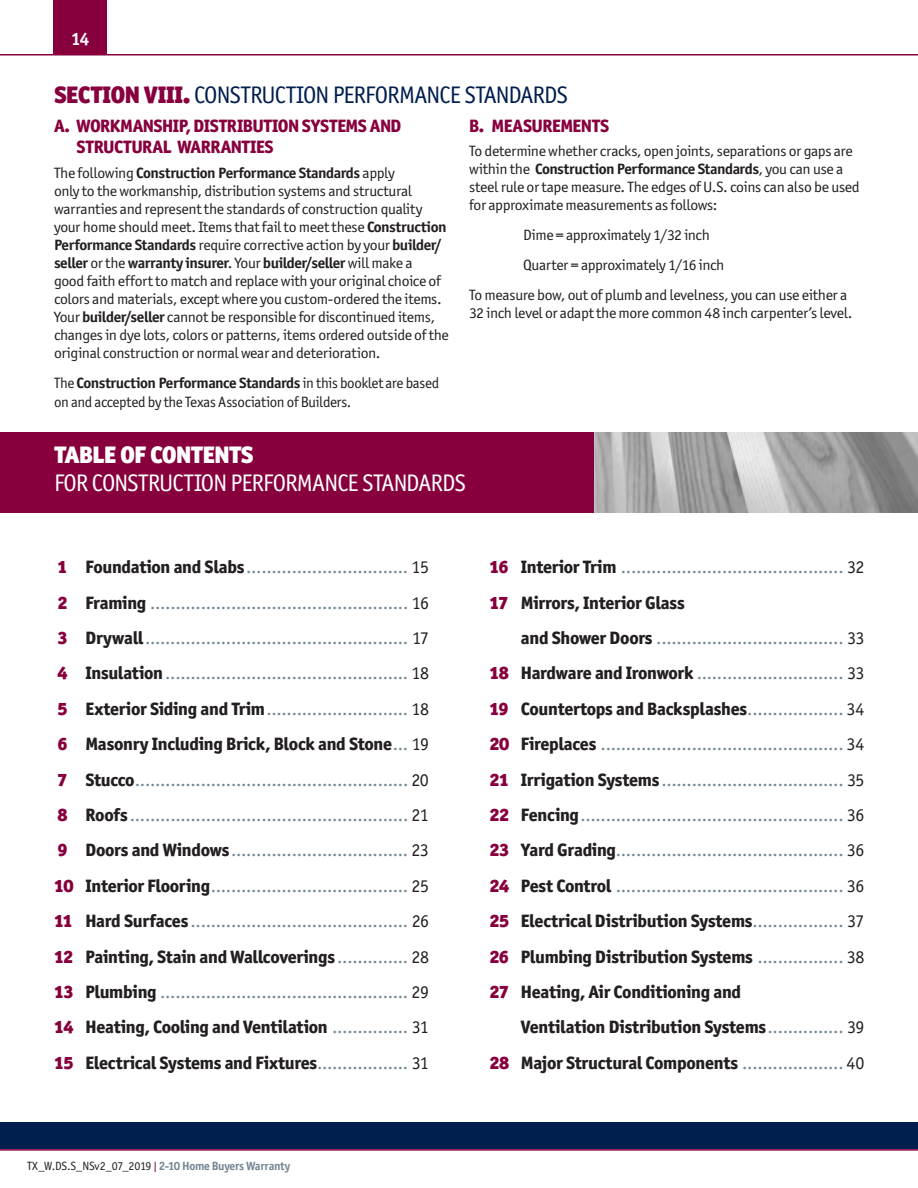
<style>
.page{position:relative;width:918px;height:1188px;background:#fff}
.page>*{position:absolute;margin:0;border:0;box-sizing:border-box;transform-origin:0 0}
.t1{font:24px "Officina Sans ITC Std";letter-spacing:-.035em;color:#001e4e}
.t2{font:24px "Officina Sans ITC Std";letter-spacing:-.035em;color:#fff}
.t3{font:900 24px "Officina Sans ITC Std";letter-spacing:-.03em;color:#fff}
.t4{font:18px "Officina Sans ITC Std";letter-spacing:-.03em;color:#728593}
.t5{font:800 18px "Officina Sans ITC Std";letter-spacing:-.02em;color:#231f20}
.Lettered_Sub_Head{font:800 18px/21.6px "Officina Sans ITC Std";letter-spacing:-.03em;color:#87003d}
.t6{font:700 18px "Officina Sans ITC Std";color:#fff}
.List_Paragraph{font:15px/18px "Officina Sans ITC Std";letter-spacing:-.025em;color:#231f20;scale:1.05 1}
.List_Paragraph-2{font:15px/18.9px "Officina Sans ITC Std";letter-spacing:-.025em;color:#231f20}
.t7{font:12px "Officina Sans ITC Std";letter-spacing:-.02em;color:#231f20}
.s1{font-weight:900;color:#87003d}
.s2{font-weight:700}
.s3{font-weight:800;color:#231f20}
.s4{color:#231f20}
.s5{font-weight:400;color:#728593}
.s6{font-weight:400}
.s7{color:#87003d}
.s8{font-weight:700;color:#728593}
</style>
<div class="page">
<hr style="left:917px;top:56px;width:1px;height:43px;background:#728593">
<hr style="left:0;top:1149px;width:918px;height:2px;background:#87003d">
<hr style="left:0;top:54px;width:918px;height:2px;background:#87003d">
<div style="left:53px;top:0;width:54px;height:54px;background:#87003d"></div>
<div style="left:0;top:432px;width:918px;height:81px;background:#87003d"></div>
<div style="left:0;top:1122px;width:918px;height:27px;background:#001e4e"></div>
<img style="left:594px;top:432px;width:324px;height:81px">
<p class="t6" style="left:71px;top:28px;width:20px">14</p>
<p class="t1" style="left:54px;top:81px;width:516px"><span class="s1">SECTION VIII.</span> CONSTRUCTION PERFORMANCE STANDARDS</p>
<p class="Lettered_Sub_Head" style="left:76px;top:114px;width:327px;text-indent:-22px">A. WORKMANSHIP, DISTRIBUTION SYSTEMS AND<br>STRUCTURAL WARRANTIES</p>
<p class="List_Paragraph" style="left:54px;top:164px;width:378px">The following <span class="s2">Construction Performance Standards</span> apply<br>only to the workmanship, distribution systems and structural warranties and represent the standards of construction quality your home should meet. Items that fail to meet these <span class="s2">Construction Performance Standards</span> require corrective action by your <span class="s2">builder/ seller</span> or the <span class="s2">warranty insurer</span>. Your <span class="s2">builder/seller</span> will make a<br>good faith effort to match and replace with your original choice of colors and materials, except where you custom-ordered the items.<br>Your <span class="s2">builder/seller</span> cannot be responsible for discontinued items, changes in dye lots, colors or patterns, items ordered outside of the original construction or normal wear and deterioration.</p>
<p class="List_Paragraph-2" style="left:54px;top:373px;width:387px">The <span class="s2">Construction Performance Standards</span> in this booklet are based on and accepted by the Texas Association of Builders.</p>
<p class="Lettered_Sub_Head" style="left:469px;top:114px;width:142px">B. MEASUREMENTS</p>
<p class="List_Paragraph" style="left:469px;top:142px;width:374px">To determine whether cracks, open joints, separations or gaps are within the <span class="s2">Construction Performance Standards</span>, you can use a steel rule or tape measure. The edges of U.S. coins can also be used for approximate measurements as follows:</p>
<p class="List_Paragraph" style="left:523px;top:226px;width:179px">Dime = approximately 1/32 inch</p>
<p class="List_Paragraph" style="left:523px;top:256px;width:193px">Quarter = approximately 1/16 inch</p>
<p class="List_Paragraph" style="left:469px;top:286px;width:367px">To measure bow, out of plumb and levelness, you can use either a<br>32 inch level or adapt the more common 48 inch carpenter’s level.</p>
<p class="t3" style="left:54px;top:439px;width:201px">TABLE OF CONTENTS</p>
<p class="t2" style="left:54px;top:469px;width:413px">FOR CONSTRUCTION PERFORMANCE STANDARDS</p>
<p class="t4" style="left:58px;top:557px;width:373px"><span class="s1">1</span> <span class="s3">Foundation and Slabs</span>................................ <span class="s4">15</span></p>
<p class="t4" style="left:58px;top:592px;width:373px"><span class="s1">2</span> <span class="s3">Framing</span> ................................................... <span class="s4">16</span></p>
<p class="t4" style="left:58px;top:628px;width:373px"><span class="s1">3</span> <span class="s3">Drywall</span>.................................................... <span class="s4">17</span></p>
<p class="t4" style="left:58px;top:663px;width:373px"><span class="s1">4</span> <span class="s3">Insulation</span>................................................ <span class="s4">18</span></p>
<p class="t4" style="left:58px;top:698px;width:373px"><span class="s1">5</span> <span class="s3">Exterior Siding and Trim</span>............................ <span class="s4">18</span></p>
<p class="t5" style="left:58px;top:733px;width:373px"><span class="s1">6</span> Masonry Including Brick, Block and Stone<span class="s5">...</span> <span class="s6">19</span></p>
<p class="t4" style="left:58px;top:769px;width:373px"><span class="s1">7</span> <span class="s3">Stucco</span>...................................................... <span class="s4">20</span></p>
<p class="t4" style="left:58px;top:805px;width:373px"><span class="s1">8</span> <span class="s3">Roofs</span>....................................................... <span class="s4">21</span></p>
<p class="t4" style="left:58px;top:840px;width:373px"><span class="s1">9</span> <span class="s3">Doors and Windows</span>................................... <span class="s4">23</span></p>
<p class="t4" style="left:54px;top:875px;width:376px"><span class="s1">10</span> <span class="s3">Interior Flooring</span>....................................... <span class="s4">25</span></p>
<p class="t4" style="left:54px;top:911px;width:376px"><span class="s1">11</span> <span class="s3">Hard Surfaces</span> ........................................... <span class="s4">26</span></p>
<p class="t5" style="left:54px;top:945px;width:376px"><span class="s1">12</span> Painting, Stain and Wallcoverings <span class="s5">..............</span> <span class="s6">28</span></p>
<p class="t4" style="left:54px;top:982px;width:376px"><span class="s1">13</span> <span class="s3">Plumbing</span> ................................................. <span class="s4">29</span></p>
<p class="t5" style="left:54px;top:1016px;width:376px"><span class="s1">14</span> Heating, Cooling and Ventilation <span class="s5">...............</span> <span class="s6">31</span></p>
<p class="t5" style="left:54px;top:1051px;width:376px"><span class="s1">15</span> Electrical Systems and Fixtures<span class="s5">..................</span> <span class="s6">31</span></p>
<p class="t4" style="left:489px;top:557px;width:376px"><span class="s1">16</span> <span class="s3">Interior Trim</span> ............................................ <span class="s4">32</span></p>
<p class="t5" style="left:489px;top:591px;width:197px"><span class="s1">17</span> Mirrors, Interior Glass</p>
<p class="t4" style="left:521px;top:628px;width:345px"><span class="s3">and Shower Doors</span> ..................................... <span class="s4">33</span></p>
<p class="t4" style="left:489px;top:663px;width:376px"><span class="s1">18</span> <span class="s3">Hardware and Ironwork</span> ............................. <span class="s4">33</span></p>
<p class="t5" style="left:489px;top:697px;width:376px"><span class="s1">19</span> Countertops and Backsplashes<span class="s5">...................</span> <span class="s6">34</span></p>
<p class="t4" style="left:489px;top:734px;width:376px"><span class="s1">20</span> <span class="s3">Fireplaces</span> ................................................ <span class="s4">34</span></p>
<p class="t4" style="left:489px;top:769px;width:376px"><span class="s1">21</span> <span class="s3">Irrigation Systems</span>.................................... <span class="s4">35</span></p>
<p class="t4" style="left:489px;top:805px;width:377px"><span class="s1">22</span> <span class="s3">Fencing</span>.................................................... <span class="s4">36</span></p>
<p class="t4" style="left:489px;top:840px;width:377px"><span class="s1">23</span> <span class="s3">Yard Grading</span>............................................. <span class="s4">36</span></p>
<p class="t4" style="left:489px;top:875px;width:377px"><span class="s1">24</span> <span class="s3">Pest Control</span> ............................................. <span class="s4">36</span></p>
<p class="t5" style="left:489px;top:910px;width:377px"><span class="s1">25</span> Electrical Distribution Systems<span class="s5">..................</span> <span class="s6">37</span></p>
<p class="t5" style="left:489px;top:945px;width:377px"><span class="s1">26</span> Plumbing Distribution Systems <span class="s5">.................</span> <span class="s6">38</span></p>
<p class="t5" style="left:489px;top:981px;width:253px"><span class="s1">27</span> Heating, Air Conditioning and</p>
<p class="t5" style="left:521px;top:1016px;width:345px">Ventilation Distribution Systems<span class="s5">...............</span> <span class="s6">39</span></p>
<p class="t5" style="left:489px;top:1051px;width:377px"><span class="s1">28</span> Major Structural Components <span class="s5">....................</span> <span class="s6">40</span></p>
<p class="t7" style="left:27px;top:1159px;width:265px">TX_W.DS.S_NSv2_07_2019 <span class="s7">|</span> <span class="s8">2-10 Home Buyers Warranty</span></p>
</div>
